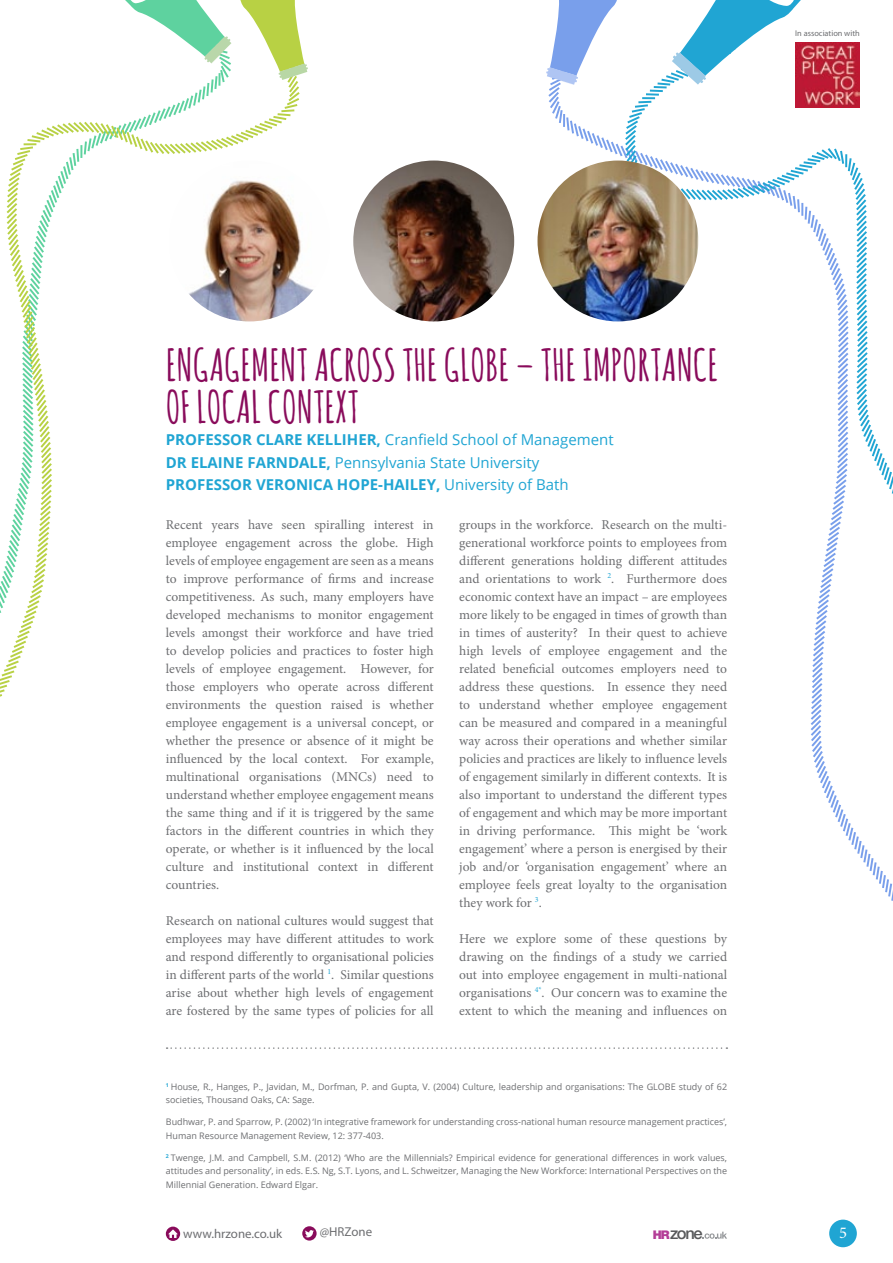
<style>
.page{position:relative;width:893px;height:1263px;background:#fff}
.page>*{position:absolute;margin:0;border:0;box-sizing:border-box;transform-origin:0 0}
.t1{font:700 43.5px/42px "Amatic SC";color:#890b5b}
.t2{font:500 16.5px "Helvetica Neue";color:#58595b}
.t3{font:16.5px "Minion Pro";color:#fff}
.t4{font:15px/22.5px "Open Sans";color:#20a5d3}
.t5{font:13.5px/18px "Minion Pro";color:#6d6e71;text-align:justify}
.t6{font:12.9px "Myriad Pro";color:#6d6e71}
.t7{font:9px/13.5px "Open Sans";color:#6d6e71}
.t8{font:8.4px "Myriad Pro";color:#6d6e71}
.s1{font-weight:700}
.s2{font-weight:900;font-size:12px;color:#b43e97}
</style>
<div class="page">
<svg style="left:0;top:80px;width:302px;height:617px"></svg>
<svg style="left:548px;top:85px;width:345px;height:816px"></svg>
<svg style="left:623px;top:72px;width:270px;height:691px"></svg>
<svg style="left:546px;top:0;width:95px;height:85px"></svg>
<svg style="left:672px;top:0;width:189px;height:85px"></svg>
<svg style="left:125px;top:0;width:183px;height:80px"></svg>
<svg style="left:703px;top:1232px;width:24px;height:7px"></svg>
<svg style="left:302px;top:1226px;width:15px;height:14px"></svg>
<svg style="left:305px;top:1230px;width:9px;height:7px"></svg>
<svg style="left:166px;top:1226px;width:14px;height:15px"></svg>
<svg style="left:168px;top:1229px;width:10px;height:9px"></svg>
<img style="left:795px;top:43px;width:65px;height:65px">
<div style="left:829px;top:1219px;width:28px;height:28px;background:#20a5d3;border-radius:50%"></div>
<img style="left:169px;top:161px;width:161px;height:160px;border-radius:80px">
<img style="left:353px;top:161px;width:161px;height:160px;border-radius:80px">
<img style="left:537px;top:161px;width:161px;height:160px;border-radius:80px">
<svg style="left:167px;top:1047px;width:560px;height:2px"></svg>
<p class="t8" style="left:795px;top:28px;width:66px">In association with</p>
<h1 class="t1" style="left:166px;top:342px;width:554px">ENGAGEMENT ACROSS THE GLOBE – THE IMPORTANCE<br>OF LOCAL CONTEXT</h1>
<p class="t4" style="left:166px;top:428px;width:449px"><span class="s1">PROFESSOR CLARE KELLIHER,</span> Cranfield School of Management<br><span class="s1">DR ELAINE FARNDALE,</span> Pennsylvania State University<br><span class="s1">PROFESSOR VERONICA H OPE-HAILEY,</span> University of Bath</p>
<p class="t5" style="left:166px;top:515px;width:269px">Recent years have seen spiralling interest in employee engagement across the globe. High levels of employee engagement are seen as a means to improve performance of firms and increase competitiveness. As such, many employers have developed mechanisms to monitor engagement levels amongst their workforce and have tried to develop policies and practices to foster high levels of employee engagement. However, for those employers who operate across different environments the question raised is whether employee engagement is a universal concept, or whether the presence or absence of it might be influenced by the local context. For example, multinational organisations (MNCs) need to understand whether employee engagement means the same thing and if it is triggered by the same factors in the different countries in which they operate, or whether is it influenced by the local culture and institutional context in different countries.</p>
<p class="t5" style="left:166px;top:911px;width:269px">Research on national cultures would suggest that employees may have different attitudes to work and respond differently to organisational policies in different parts of the world <sup>1</sup>. Similar questions arise about whether high levels of engagement are fostered by the same types of policies for all</p>
<p class="t5" style="left:459px;top:515px;width:269px">groups in the workforce. Research on the multi&shy;generational workforce points to employees from different generations holding different attitudes and orientations to work <sup>2</sup>. Furthermore does economic context have an impact – are employees more likely to be engaged in times of growth than in times of austerity? In their quest to achieve high levels of employee engagement and the related beneficial outcomes employers need to address these questions. In essence they need to understand whether employee engagement can be measured and compared in a meaningful way across their operations and whether similar policies and practices are likely to influence levels of engagement similarly in different contexts. It is also important to understand the different types of engagement and which may be more important in driving performance. This might be ‘work engagement’ where a person is energised by their job and/or ‘organisation engagement’ where an employee feels great loyalty to the organisation they work for <sup>3</sup>.</p>
<p class="t5" style="left:459px;top:929px;width:269px">Here we explore some of these questions by drawing on the findings of a study we carried out into employee engagement in multi-national organisations <sup>4*</sup>. Our concern was to examine the extent to which the meaning and influences on</p>
<p class="t7" style="left:166px;top:1079px;width:563px"><sup>1</sup> House, R., Hanges, P., Javidan, M., Dorfman, P. and Gupta, V. (2004) Culture, leadership and organisations: The GLOBE study of 62 societies, Thousand Oaks, CA: Sage.</p>
<p class="t7" style="left:166px;top:1115px;width:563px">Budhwar, P. and Sparrow, P. (2002) ‘In integrative framework for understanding cross-national human resource management practices’,<br>Human Resource Management Review, 12: 377-403.</p>
<p class="t7" style="left:166px;top:1150px;width:563px;text-align:justify"><sup>2</sup> Twenge, J.M. and Campbell, S.M. (2012) ‘Who are the Millennials? Empirical evidence for generational differences in work values, attitudes and personality’, in eds. E.S. Ng, S.T. Lyons, and L. Schweitzer, Managing the New Workforce: International Perspectives on the Millennial Generation. Edward Elgar.</p>
<p class="t6" style="left:183px;top:1225px;width:101px">www.hrzone.co.uk</p>
<p class="t6" style="left:320px;top:1223px;width:54px">@HRZone</p>
<p class="t2" style="left:653px;top:1223px;width:52px"><span class="s2">HR</span>zone</p>
<p class="t3" style="left:839px;top:1222px;width:9px">5</p>
</div>
